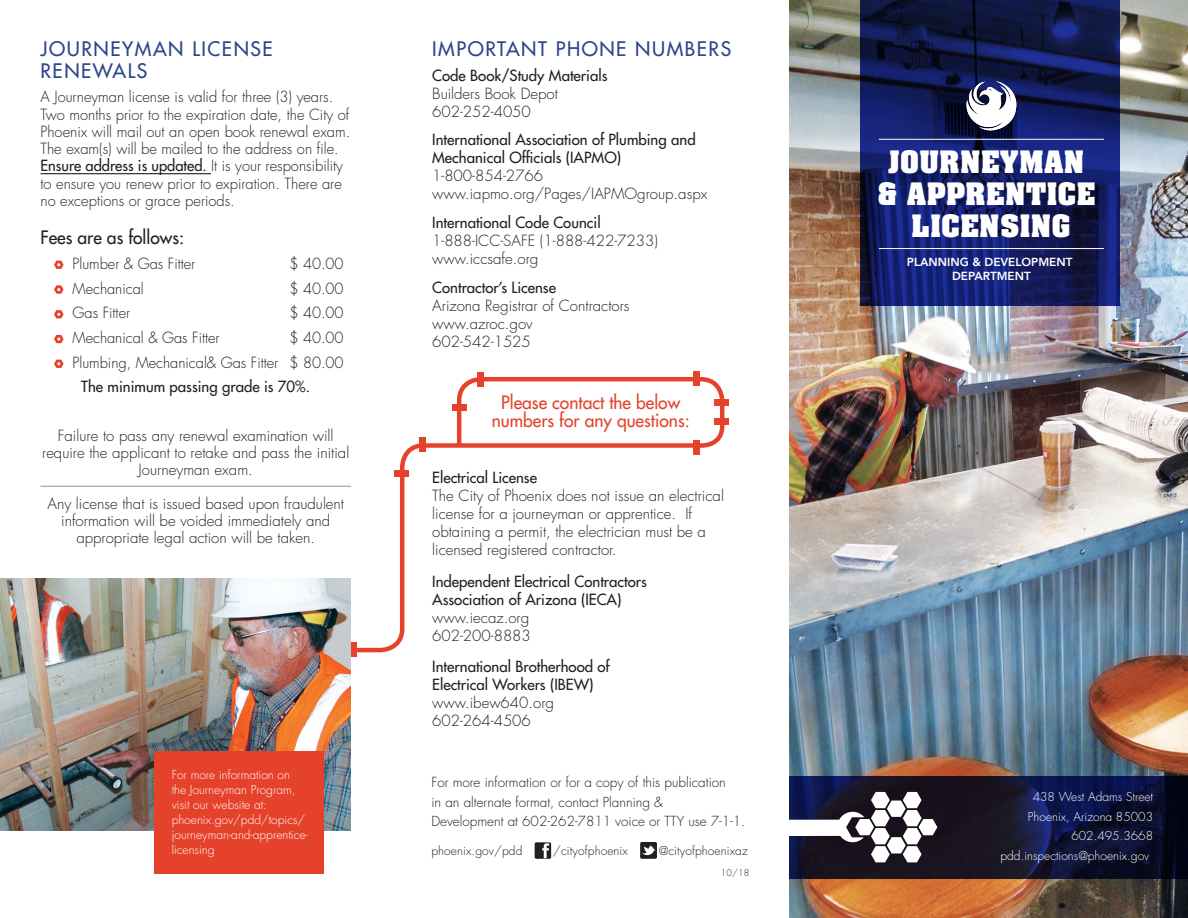
<style>
.page{position:relative;width:1188px;height:918px;background:#fff}
.page>*{position:absolute;margin:0;border:0;box-sizing:border-box;transform-origin:0 0}
.t1{font:700 26.25px/32.1px "Aachen";letter-spacing:.02em;color:#fff;text-align:center}
.t2{font:19.5px/22.5px "Futura";letter-spacing:.08em;color:#2c448a}
.t3{font:18px/18px "Futura";color:#e5422b;text-align:center}
.t4{font:18px "Futura";color:#231f20}
.t5{font:300 15px/18px "Futura";color:#231f20}
.t6{font:15px/18px "Futura";color:#231f20}
.t7{font:300 13.5px "Futura";color:#231f20}
.t8{font:300 12px/15px "Futura";color:#fff}
.t9{font:300 12px "Futura";letter-spacing:.01em;color:#231f20}
.t10{font:800 11.7px/14.1px "Avenir";color:#fff;text-align:center}
.t11{font:300 9px "Futura";color:#231f20}
.s1{font-weight:400}
.s2{font-weight:300}
</style>
<div class="page">
<img style="left:789px;top:0;width:399px;height:918px">
<svg style="left:789px;top:776px;width:399px;height:103px;background:#11132f"></svg>
<svg style="left:789px;top:792px;width:148px;height:70px"></svg>
<svg style="left:860px;top:0;width:260px;height:305px;background:#121c5b"></svg>
<hr style="left:879px;top:248px;width:225px;height:1px;background:#fff">
<hr style="left:879px;top:139px;width:225px;height:1px;background:#fff">
<svg style="left:964px;top:81px;width:52px;height:53px"></svg>
<svg style="left:535px;top:842px;width:16px;height:17px"></svg>
<svg style="left:640px;top:842px;width:17px;height:17px"></svg>
<hr style="left:40px;top:173px;width:171px;height:1px;background:#231f20">
<svg style="left:54px;top:261px;width:10px;height:8px"></svg>
<svg style="left:54px;top:285px;width:10px;height:9px"></svg>
<svg style="left:54px;top:310px;width:10px;height:8px"></svg>
<svg style="left:54px;top:335px;width:10px;height:8px"></svg>
<svg style="left:54px;top:360px;width:10px;height:8px"></svg>
<div style="left:351px;top:642px;width:6px;height:15px;background:#e5422b"></div>
<svg style="left:346px;top:375px;width:381px;height:278px"></svg>
<div style="left:394px;top:470px;width:15px;height:7px;background:#e5422b"></div>
<div style="left:478px;top:372px;width:6px;height:15px;background:#e5422b"></div>
<div style="left:452px;top:405px;width:15px;height:6px;background:#e5422b"></div>
<div style="left:714px;top:400px;width:15px;height:6px;background:#e5422b"></div>
<div style="left:694px;top:371px;width:6px;height:15px;background:#e5422b"></div>
<div style="left:694px;top:440px;width:6px;height:15px;background:#e5422b"></div>
<div style="left:714px;top:419px;width:15px;height:6px;background:#e5422b"></div>
<img style="left:0;top:578px;width:351px;height:252px">
<hr style="left:40px;top:486px;width:311px;height:1px;background:#909192">
<div style="left:154px;top:751px;width:170px;height:123px;background:#e5422b"></div>
<p class="t2" style="left:40px;top:37px;width:234px">JOURNEYMAN LICENSE<br>RENEWALS</p>
<p class="t5" style="left:40px;top:89px;width:311px;line-height:17.2px">A Journeyman license is valid for three (3) years.<br>Two months prior to the expiration date, the City of Phoenix will mail out an open book renewal exam.<br>The exam(s) will be mailed to the address on file.<br><span class="s1">Ensure address is updated.</span> It is your responsibility to ensure you renew prior to expiration. There are no exceptions or grace periods.</p>
<p class="t4" style="left:40px;top:226px;width:145px">Fees are as follows:</p>
<p class="t5" style="left:73px;top:255px;width:124px">Plumber &amp; Gas Fitter</p>
<p class="t5" style="left:290px;top:255px;width:56px">$ 40.00</p>
<p class="t5" style="left:73px;top:279px;width:73px">Mechanical</p>
<p class="t5" style="left:290px;top:279px;width:56px">$ 40.00</p>
<p class="t5" style="left:73px;top:304px;width:59px">Gas Fitter</p>
<p class="t5" style="left:290px;top:304px;width:56px">$ 40.00</p>
<p class="t5" style="left:73px;top:329px;width:149px">Mechanical &amp; Gas Fitter</p>
<p class="t5" style="left:290px;top:329px;width:56px">$ 40.00</p>
<p class="t5" style="left:73px;top:354px;width:273px">Plumbing, Mechanical&amp; Gas Fitter $ 80.00</p>
<p class="t6" style="left:81px;top:377px;width:230px">The minimum passing grade is 70%.</p>
<p class="t5" style="left:42px;top:427px;width:309px;line-height:17.2px;text-align:center">Failure to pass any renewal examination will require the applicant to retake and pass the initial<br>Journeyman exam.</p>
<p class="t5" style="left:47px;top:495px;width:298px;line-height:17.2px;text-align:center">Any license that is issued based upon fraudulent information will be voided immediately and appropriate legal action will be taken.</p>
<p class="t8" style="left:172px;top:768px;width:138px">For more information on<br>the Journeyman Program, visit our website at: phoenix.gov/pdd/topics/ journeyman-and-apprentice&shy;licensing</p>
<p class="t2" style="left:432px;top:37px;width:300px">IMPORTANT PHONE NUMBERS</p>
<p class="t5" style="left:432px;top:66px;width:177px"><span class="s1">Code Book/Study Materials<br></span>Builders Book Depot<br>602-252-4050</p>
<p class="t6" style="left:432px;top:131px;width:277px">International Association of Plumbing and Mechanical Officials (IAPMO)<br><span class="s2">1-800-854-2766 www.iapmo.org/Pages/IAPMOgroup.aspx</span></p>
<p class="t5" style="left:432px;top:214px;width:227px"><span class="s1">International Code Council<br></span>1-888-ICC-SAFE (1-888-422-7233) www.iccsafe.org</p>
<p class="t5" style="left:432px;top:279px;width:199px"><span class="s1">Contractor’s License<br></span>Arizona Registrar of Contractors www.azroc.gov<br>602-542-1525</p>
<p class="t3" style="left:492px;top:393px;width:200px">Please contact the below numbers for any questions:</p>
<p class="t5" style="left:432px;top:469px;width:293px"><span class="s1">Electrical License<br></span>The City of Phoenix does not issue an electrical license for a journeyman or apprentice. If obtaining a permit, the electrician must be a licensed registered contractor.</p>
<p class="t6" style="left:432px;top:572px;width:216px">Independent Electrical Contractors<br>Association of Arizona (IECA) <span class="s2">www.iecaz.org<br>602-200-8883</span></p>
<p class="t6" style="left:432px;top:658px;width:179px">International Brotherhood of<br>Electrical Workers (IBEW) <span class="s2">www.ibew640.org<br>602-264-4506</span></p>
<p class="t7" style="left:431px;top:774px;width:296px">For more information or for a copy of this publication</p>
<p class="t7" style="left:431px;top:793px;width:233px">in an alternate format, contact Planning &amp;</p>
<p class="t7" style="left:431px;top:813px;width:315px">Development at 602-262-7811 voice or TTY use 7-1-1.</p>
<p class="t9" style="left:431px;top:843px;width:93px">phoenix.gov/pdd</p>
<p class="t9" style="left:553px;top:843px;width:76px">/cityofphoenix</p>
<p class="t9" style="left:659px;top:843px;width:91px">@cityofphoenixaz</p>
<p class="t11" style="left:721px;top:867px;width:30px">10/18</p>
<p class="t1" style="left:878px;top:145px;width:219px">JOURNEYMAN &amp; APPRENTICE<br>LICENSING</p>
<p class="t10" style="left:907px;top:255px;width:167px">PLANNING &amp; DEVELOPMENT<br>DEPARTMENT</p>
<p class="t8" style="left:1033px;top:790px;width:122px">438 West Adams Street</p>
<p class="t8" style="left:1028px;top:809px;width:127px">Phoenix, Arizona 85003</p>
<p class="t8" style="left:1071px;top:829px;width:83px">602.495.3668</p>
<p class="t8" style="left:1001px;top:848px;width:150px">pdd.inspections@phoenix.gov</p>
</div>
